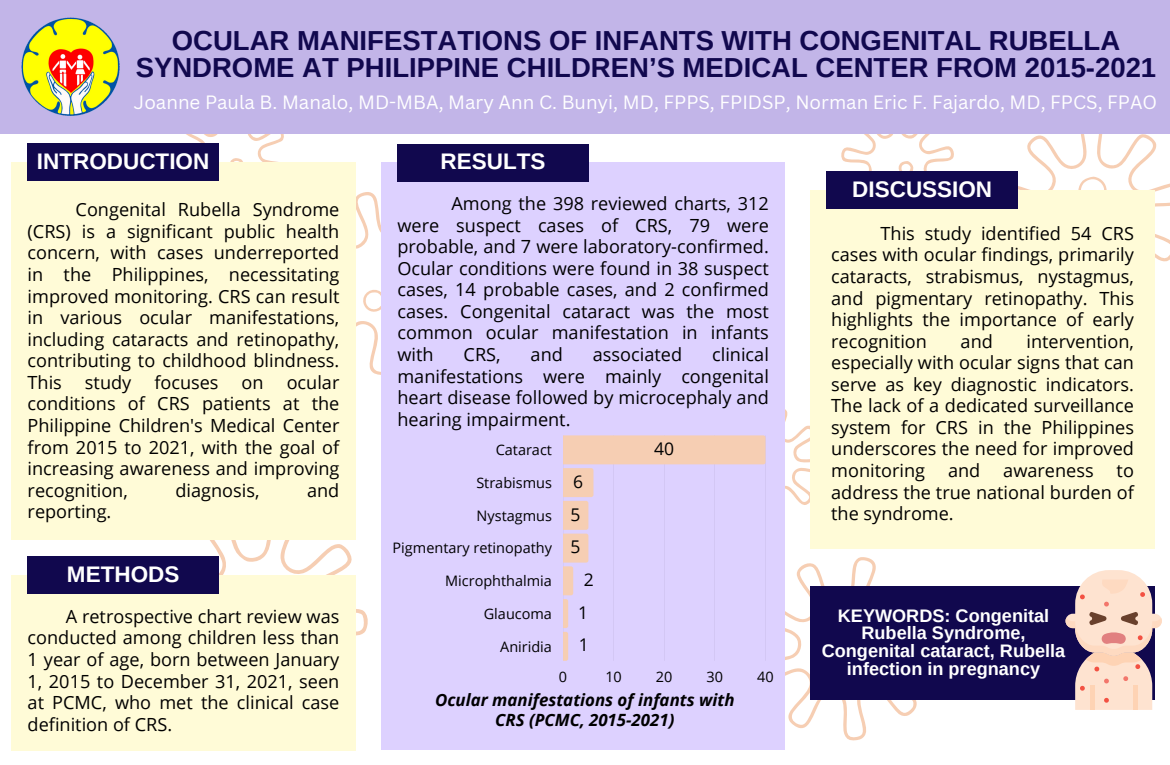
<style>
.page{position:relative;width:1170px;height:765px;background:#fff}
.page>*{position:absolute;margin:0;border:0;box-sizing:border-box;transform-origin:0 0}
.t1{font:700 27.5px/27.2px "Arimo";color:#11084e;text-align:center}
.t2{font:700 22.5px "Arimo";color:#fff}
.t3{font:18.75px "Canva Sans";color:#fff}
.t4{font:18.12px/21.5px "Open Sans";color:#000;text-align:justify}
.t5{font:700 18.12px/17.8px "Arimo";color:#fff;text-align:center}
.t6{font:17.5px "Open Sans";color:#000}
.t7{font:italic 700 16.88px/19.8px "Open Sans";color:#000;text-align:center}
.t8{font:14.5px "Open Sans";color:#000}
</style>
<div class="page">
<svg style="left:827px;top:134px;width:143px;height:38px"></svg>
<svg style="left:979px;top:134px;width:191px;height:128px"></svg>
<svg style="left:167px;top:134px;width:117px;height:28px"></svg>
<svg style="left:356px;top:192px;width:25px;height:183px"></svg>
<div style="left:0;top:0;width:1170px;height:134px;background:#c2b5e8"></div>
<svg style="left:785px;top:557px;width:132px;height:184px"></svg>
<div style="left:810px;top:586px;width:345px;height:114px;background:#11084e"></div>
<svg style="left:105px;top:540px;width:263px;height:211px"></svg>
<div style="left:11px;top:162px;width:345px;height:378px;background:#fffbd7"></div>
<div style="left:28px;top:144px;width:191px;height:37px;background:#11084e"></div>
<div style="left:381px;top:163px;width:404px;height:587px;background:#ddd1ff"></div>
<div style="left:11px;top:575px;width:345px;height:175px;background:#fffbd7"></div>
<div style="left:28px;top:556px;width:191px;height:38px;background:#11084e"></div>
<svg style="left:563px;top:435px;width:203px;height:225px"></svg>
<svg style="left:689px;top:409px;width:121px;height:134px"></svg>
<svg style="left:563px;top:468px;width:30px;height:193px"></svg>
<div style="left:397px;top:144px;width:192px;height:37px;background:#11084e"></div>
<div style="left:810px;top:190px;width:345px;height:359px;background:#fffbd7"></div>
<div style="left:827px;top:172px;width:191px;height:37px;background:#11084e"></div>
<img style="left:21px;top:17px;width:99px;height:99px">
<svg style="left:1066px;top:570px;width:96px;height:140px"></svg>
<p class="t1" style="left:136px;top:27px;width:1022px">OCULAR MANIFESTATIONS OF INFANTS WITH CONGENITAL RUBELLA<br>SYNDROME AT PHILIPPINE CHILDREN’S MEDICAL CENTER FROM 2015-2021</p>
<p class="t3" style="left:134px;top:89px;width:1025px">Joanne Paula B. Manalo, MD-MBA, Mary Ann C. Bunyi, MD, FPPS, FPIDSP, Norman Eric F. Fajardo, MD, FPCS, FPAO</p>
<p class="t2" style="left:37px;top:149px;width:174px">INTRODUCTION</p>
<p class="t4" style="left:28px;top:199px;width:313px;text-indent:48px">Congenital Rubella Syndrome (CRS) is a significant public health concern, with cases underreported in the Philippines, necessitating improved monitoring. CRS can result in various ocular manifestations, including cataracts and retinopathy, contributing to childhood blindness.<br>This</p>
<p class="t4" style="left:85px;top:371px;width:48px">study</p>
<p class="t4" style="left:154px;top:371px;width:66px">focuses</p>
<p class="t4" style="left:242px;top:371px;width:24px">on</p>
<p class="t4" style="left:28px;top:371px;width:313px;text-indent:259px">ocular conditions of CRS patients at the Philippine Children's Medical Center from 2015 to 2021, with the goal of increasing awareness and improving recognition,</p>
<p class="t4" style="left:175px;top:479px;width:86px">diagnosis,</p>
<p class="t4" style="left:307px;top:479px;width:34px">and</p>
<p class="t4" style="left:28px;top:500px;width:85px">reporting.</p>
<p class="t2" style="left:67px;top:561px;width:114px">METHODS</p>
<p class="t4" style="left:28px;top:605px;width:313px;text-indent:38px">A retrospective chart review was conducted among children less than 1 year of age, born between January 1, 2015 to December 31, 2021, seen at PCMC, who met the clinical case definition of CRS.</p>
<p class="t2" style="left:441px;top:149px;width:106px">RESULTS</p>
<p class="t4" style="left:397px;top:192px;width:373px;text-indent:54px">Among the 398 reviewed charts, 312 were suspect cases of CRS, 79 were probable, and 7 were laboratory-confirmed.<br>Ocular conditions were found in 38 suspect cases, 14 probable cases, and 2 confirmed cases. Congenital cataract was the most common ocular manifestation in infants with</p>
<p class="t4" style="left:397px;top:343px;width:373px;text-indent:315px">clinical manifestations were mainly congenital heart disease followed by microcephaly and hearing impairment.</p>
<p class="t4" style="left:464px;top:343px;width:39px">CRS,</p>
<p class="t4" style="left:531px;top:343px;width:34px">and</p>
<p class="t4" style="left:593px;top:343px;width:91px">associated</p>
<p class="t8" style="left:496px;top:440px;width:58px">Cataract</p>
<p class="t8" style="left:476px;top:473px;width:77px">Strabismus</p>
<p class="t8" style="left:477px;top:505px;width:77px">Nystagmus</p>
<p class="t8" style="left:393px;top:538px;width:161px">Pigmentary retinopathy</p>
<p class="t8" style="left:445px;top:571px;width:108px">Microphthalmia</p>
<p class="t8" style="left:484px;top:603px;width:70px">Glaucoma</p>
<p class="t8" style="left:500px;top:636px;width:53px">Aniridia</p>
<p class="t6" style="left:573px;top:469px;width:11px">6</p>
<p class="t6" style="left:570px;top:502px;width:11px">5</p>
<p class="t6" style="left:570px;top:535px;width:11px">5</p>
<p class="t6" style="left:584px;top:567px;width:11px">2</p>
<p class="t6" style="left:578px;top:600px;width:11px">1</p>
<p class="t6" style="left:579px;top:632px;width:11px">1</p>
<p class="t6" style="left:654px;top:436px;width:21px">40</p>
<p class="t8" style="left:559px;top:667px;width:10px">0</p>
<p class="t8" style="left:605px;top:667px;width:18px">10</p>
<p class="t8" style="left:656px;top:667px;width:18px">20</p>
<p class="t8" style="left:707px;top:667px;width:18px">30</p>
<p class="t8" style="left:757px;top:667px;width:18px">40</p>
<p class="t7" style="left:435px;top:690px;width:301px">Ocular manifestations of infants with<br>CRS (PCMC, 2015-2021)</p>
<p class="t2" style="left:852px;top:177px;width:141px">DISCUSSION</p>
<p class="t4" style="left:831px;top:222px;width:304px;text-indent:49px">This study identified 54 CRS cases with ocular findings, primarily cataracts, strabismus, nystagmus, and pigmentary retinopathy. This highlights the importance of early recognition</p>
<p class="t4" style="left:961px;top:330px;width:34px">and</p>
<p class="t4" style="left:831px;top:330px;width:304px;text-indent:195px">intervention, especially with ocular signs that can serve as key diagnostic indicators.<br>The lack of a dedicated surveillance system for CRS in the Philippines underscores the need for improved monitoring</p>
<p class="t4" style="left:948px;top:459px;width:34px">and</p>
<p class="t4" style="left:1003px;top:459px;width:92px">awareness</p>
<p class="t4" style="left:831px;top:459px;width:304px;text-indent:285px">to address the true national burden of the syndrome.</p>
<p class="t5" style="left:822px;top:607px;width:245px">KEYWORDS: Congenital<br>Rubella Syndrome,<br>Congenital cataract, Rubella infection in pregnancy</p>
</div>
